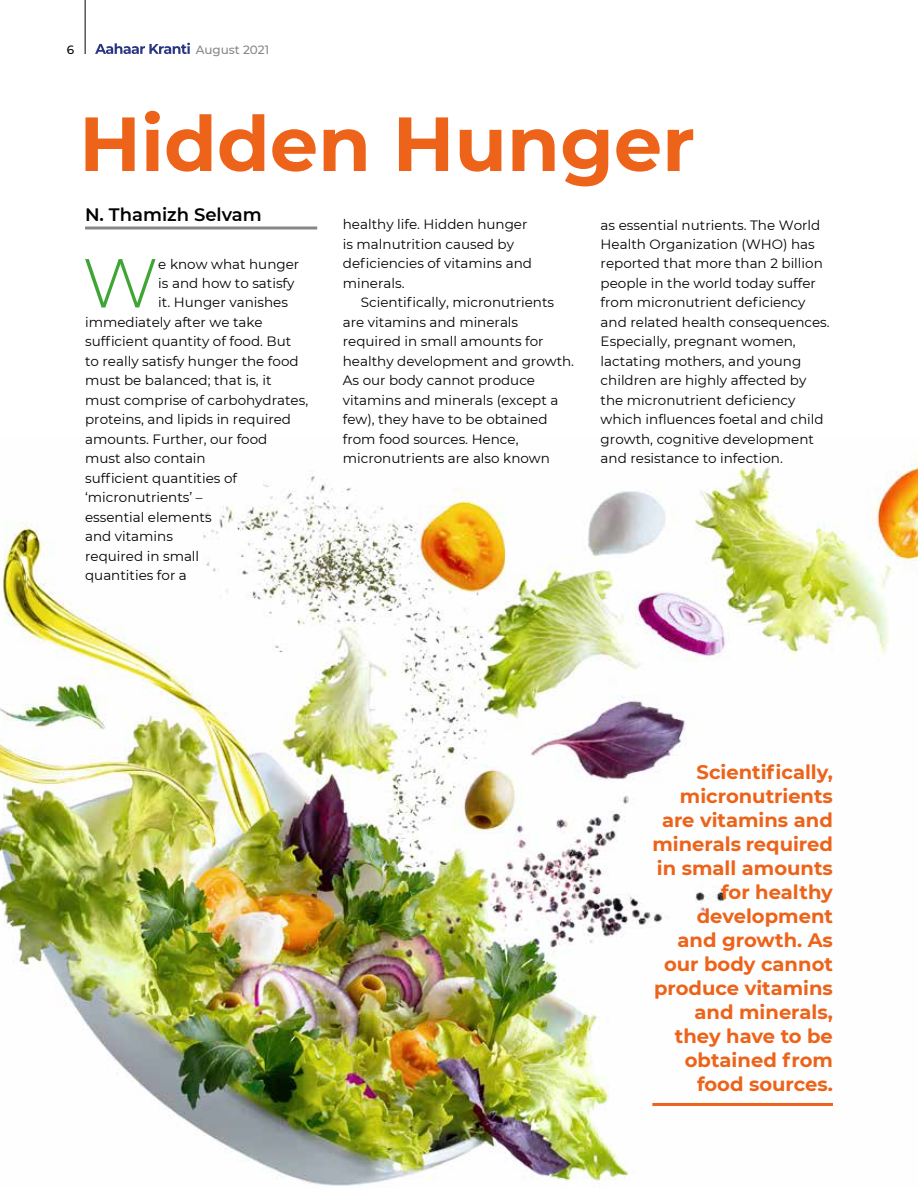
<style>
.page{position:relative;width:918px;height:1188px;background:#fff}
.page>*{position:absolute;margin:0;border:0;box-sizing:border-box;transform-origin:0 0}
.t1{font:700 76.5px "Montserrat";color:#ec6319}
.t2{font:300 69.15px "Montserrat";color:#3fa535}
.t3{font:700 19.5px/24px "Montserrat";color:#ec6319;text-align:right}
.t4{font:600 18px "Montserrat";color:#000}
.t5{font:13.5px/19.5px "Montserrat";color:#000}
.t6{font:500 12px "Montserrat";color:#878787}
.t7{font:500 12px "Montserrat";color:#000}
</style>
<div class="page">
<img style="left:0;top:453px;width:918px;height:733px">
<hr style="left:85px;top:0;width:1px;height:54px;background:#000">
<svg style="left:95px;top:43px;width:95px;height:11px"></svg>
<hr style="left:85px;top:226px;width:232px;height:3px;background:#878787">
<hr style="left:652px;top:1103px;width:181px;height:3px;background:#ec6319">
<p class="t7" style="left:67px;top:41px;width:9px">6</p>
<p class="t6" style="left:196px;top:41px;width:75px">August 2021</p>
<h1 class="t1" style="left:79px;top:89px;width:617px">Hidden Hunger</h1>
<h3 class="t4" style="left:85px;top:202px;width:178px">N. Thamizh Selvam</h3>
<h2 class="t2" style="left:82px;top:236px;width:77px">W</h2>
<p class="t5" style="left:158px;top:253px;width:142px">e know what hunger</p>
<p class="t5" style="left:158px;top:273px;width:138px">is and how to satisfy</p>
<p class="t5" style="left:158px;top:292px;width:131px">it. Hunger vanishes</p>
<p class="t5" style="left:85px;top:312px;width:179px">immediately after we take</p>
<p class="t5" style="left:85px;top:331px;width:208px">sufficient quantity of food. But</p>
<p class="t5" style="left:85px;top:351px;width:215px">to really satisfy hunger the food</p>
<p class="t5" style="left:85px;top:370px;width:188px">must be balanced; that is, it</p>
<p class="t5" style="left:85px;top:390px;width:225px">must comprise of carbohydrates,</p>
<p class="t5" style="left:85px;top:409px;width:208px">proteins, and lipids in required</p>
<p class="t5" style="left:85px;top:429px;width:184px">amounts. Further, our food</p>
<p class="t5" style="left:85px;top:448px;width:122px">must also contain</p>
<p class="t5" style="left:85px;top:468px;width:153px">sufficient quantities of</p>
<p class="t5" style="left:85px;top:487px;width:119px">‘micronutrients’ –</p>
<p class="t5" style="left:85px;top:507px;width:128px">essential elements</p>
<p class="t5" style="left:85px;top:526px;width:89px">and vitamins</p>
<p class="t5" style="left:85px;top:546px;width:116px">required in small</p>
<p class="t5" style="left:85px;top:565px;width:103px">quantities for a</p>
<p class="t5" style="left:343px;top:214px;width:191px">healthy life. Hidden hunger is malnutrition caused by deficiencies of vitamins and minerals.</p>
<p class="t5" style="left:343px;top:292px;width:233px;text-indent:18px">Scientifically, micronutrients are vitamins and minerals required in small amounts for healthy development and growth.<br>As our body cannot produce vitamins and minerals (except a few), they have to be obtained from food sources. Hence, micronutrients are also known</p>
<p class="t5" style="left:601px;top:214px;width:231px">as essential nutrients. The World<br>Health Organization (WHO) has reported that more than 2 billion people in the world today suffer from micronutrient deficiency and related health consequences.<br>Especially, pregnant women, lactating mothers, and young children are highly affected by the micronutrient deficiency which influences foetal and child growth, cognitive development and resistance to infection.</p>
<h3 class="t3" style="left:652px;top:759px;width:182px">Scientifically, micronutrients are vitamins and minerals required in small amounts for healthy development<br>and growth. As our body cannot produce vitamins and minerals, they have to be obtained from food sources.</h3>
</div>
